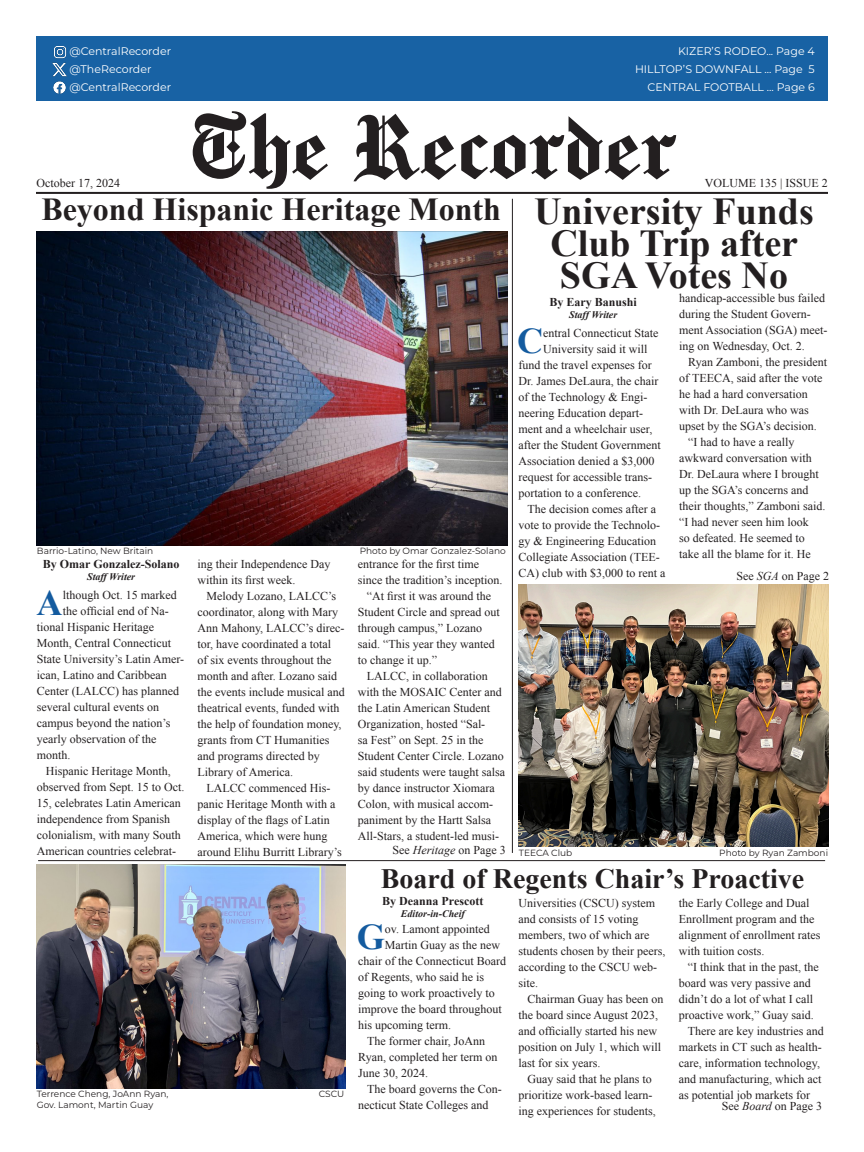
<style>
.page{position:relative;width:864px;height:1152px;background:#fff}
.page>*{position:absolute;margin:0;border:0;box-sizing:border-box;transform-origin:0 0}
.Masthead{font:103px "Chomsky";color:#231f20}
.Headline{font:700 38px/32px "Times New Roman";color:#231f20;text-align:center}
.Dropcap{font:700 36.2px "Times New Roman";color:#145b9f}
.Headline-2{font:700 32px "Times New Roman";color:#231f20}
.Headline-3{font:700 28px "Times New Roman";color:#231f20}
.Dropcap-2{font:12px/16px "Times New Roman";color:#231f20}
.Byline{font:700 12px "Times New Roman";color:#231f20}
.Stand_Alone{font:12px "Times New Roman";color:#231f20}
.t1{font:11px "Montserrat";color:#fff}
.Byline-2{font:italic 700 10px "Times New Roman";color:#231f20}
.Photo_Caption{font:9px/11px "Montserrat";color:#231f20}
.s1{font-style:italic}
</style>
<div class="page">
<div style="left:36px;top:36px;width:792px;height:65px;background:#1862a4"></div>
<img style="left:53px;top:46px;width:14px;height:13px">
<img style="left:52px;top:62px;width:15px;height:15px">
<img style="left:53px;top:81px;width:13px;height:13px">
<hr style="left:36px;top:192px;width:792px;height:2px;background:#231f20">
<img style="left:519px;top:584px;width:310px;height:263px">
<img style="left:36px;top:865px;width:309px;height:224px">
<hr style="left:38px;top:860px;width:787px;height:1px;background:#231f20">
<img style="left:37px;top:231px;width:470px;height:314px">
<hr style="left:512px;top:199px;width:1px;height:654px;background:#231f20">
<p class="t1" style="left:69px;top:43px;width:103px">@CentralRecorder</p>
<p class="t1" style="left:69px;top:61px;width:84px">@TheRecorder</p>
<p class="t1" style="left:69px;top:79px;width:103px">@CentralRecorder</p>
<p class="t1" style="left:678px;top:43px;width:138px">KIZER’S RODEO... Page 4</p>
<p class="t1" style="left:635px;top:61px;width:181px">HILLTOP’S DOWNFALL ... Page 5</p>
<p class="t1" style="left:648px;top:79px;width:169px">CENTRAL FOOTBALL ... Page 6</p>
<p class="Masthead" style="left:185px;top:87px;width:492px">The Recorder</p>
<p class="Stand_Alone" style="left:37px;top:175px;width:85px">October 17, 2024</p>
<p class="Stand_Alone" style="left:705px;top:175px;width:125px">VOLUME 135 | ISSUE 2</p>
<p class="Headline" style="left:534px;top:195px;width:281px">University Funds<br>Club Trip after<br>SGA Votes No</p>
<p class="Dropcap" style="left:517px;top:316px;width:28px">C</p>
<p class="Dropcap-2" style="left:543px;top:325px;width:117px">entral Connecticut State</p>
<p class="Headline-2" style="left:41px;top:188px;width:461px">Beyond Hispanic Heritage Month</p>
<p class="Dropcap-2" style="left:679px;top:290px;width:150px">handicap-accessible bus failed during the Student Govern&shy;ment Association (SGA) meet&shy;ing on Wednesday, Oct. 2.</p>
<p class="Dropcap-2" style="left:679px;top:354px;width:149px;text-indent:9px">Ryan Zamboni, the president of TEECA, said after the vote he had a hard conversation with Dr. DeLaura who was upset by the SGA’s decision.</p>
<p class="Dropcap-2" style="left:679px;top:434px;width:148px;text-indent:9px">“I had to have a really awkward conversation with<br>Dr. DeLaura where I brought up the SGA’s concerns and their thoughts,” Zamboni said. “I had never seen him look<br>so defeated. He seemed to take all the blame for it. He</p>
<p class="Byline" style="left:550px;top:294px;width:89px">By Eary Banushi</p>
<p class="Byline-2" style="left:569px;top:308px;width:50px">Staff Writer</p>
<p class="Dropcap-2" style="left:543px;top:341px;width:106px">University said it will</p>
<p class="Dropcap-2" style="left:519px;top:357px;width:135px">fund the travel expenses for</p>
<p class="Dropcap-2" style="left:519px;top:373px;width:141px">Dr. James DeLaura, the chair</p>
<p class="Dropcap-2" style="left:519px;top:389px;width:130px">of the Technology &amp; Engi-</p>
<p class="Dropcap-2" style="left:519px;top:405px;width:126px">neering Education depart-</p>
<p class="Dropcap-2" style="left:519px;top:421px;width:135px">ment and a wheelchair user,</p>
<p class="Dropcap-2" style="left:519px;top:437px;width:144px">after the Student Government</p>
<p class="Dropcap-2" style="left:519px;top:453px;width:137px">Association denied a $3,000</p>
<p class="Dropcap-2" style="left:519px;top:469px;width:135px">request for accessible trans-</p>
<p class="Dropcap-2" style="left:519px;top:485px;width:124px">portation to a conference.</p>
<p class="Dropcap-2" style="left:519px;top:501px;width:148px;text-indent:9px">The decision comes after a vote to provide the Technolo&shy;gy &amp; Engineering Education<br>Collegiate Association (TEE-<br>CA) club with $3,000 to rent a</p>
<p class="Photo_Caption" style="left:37px;top:545px;width:118px">Barrio-Latino, New Britain</p>
<p class="Photo_Caption" style="left:360px;top:545px;width:148px">Photo by Omar Gonzalez-Solano</p>
<p class="Dropcap-2" style="left:358px;top:555px;width:146px">entrance for the first time since the tradition’s inception.</p>
<p class="Dropcap-2" style="left:358px;top:587px;width:143px;text-indent:9px">“At first it was around the<br>Student Circle and spread out through campus,” Lozano said. “This year they wanted to change it up.”</p>
<p class="Dropcap-2" style="left:358px;top:667px;width:149px;text-indent:9px">LALCC, in collaboration with the MOSAIC Center and the Latin American Student<br>Organization, hosted “Sal-<br>sa Fest” on Sept. 25 in the<br>Student Center Circle. Lozano said students were taught salsa by dance instructor Xiomara<br>Colon, with musical accom&shy;paniment by the Hartt Salsa<br>All-Stars, a student-led musi-</p>
<p class="Dropcap-2" style="left:197px;top:555px;width:134px">ing their Independence Day within its first week.</p>
<p class="Dropcap-2" style="left:197px;top:587px;width:149px;text-indent:9px">Melody Lozano, LALCC’s coordinator, along with Mary<br>Ann Mahony, LALCC’s direc&shy;tor, have coordinated a total<br>of six events throughout the month and after. Lozano said the events include musical and theatrical events, funded with the help of foundation money, grants from CT Humanities and programs directed by<br>Library of America.</p>
<p class="Dropcap-2" style="left:197px;top:779px;width:146px;text-indent:9px">LALCC commenced His&shy;panic Heritage Month with a display of the flags of Latin<br>America, which were hung around Elihu Burritt Library’s</p>
<p class="Byline" style="left:43px;top:555px;width:138px">By Omar Gonzalez-Solano</p>
<p class="Byline-2" style="left:87px;top:569px;width:50px">Staff Writer</p>
<p class="Dropcap-2" style="left:737px;top:568px;width:94px">See <span class="s1">SGA</span> on Page 2</p>
<p class="Dropcap" style="left:37px;top:577px;width:28px">A</p>
<p class="Dropcap-2" style="left:63px;top:586px;width:115px">lthough Oct. 15 marked</p>
<p class="Dropcap-2" style="left:63px;top:602px;width:107px">the official end of Na-</p>
<p class="Dropcap-2" style="left:37px;top:618px;width:119px">tional Hispanic Heritage</p>
<p class="Dropcap-2" style="left:37px;top:634px;width:136px">Month, Central Connecticut</p>
<p class="Dropcap-2" style="left:37px;top:650px;width:149px">State University’s Latin Amer-</p>
<p class="Dropcap-2" style="left:37px;top:666px;width:131px">ican, Latino and Caribbean</p>
<p class="Dropcap-2" style="left:37px;top:682px;width:144px">Center (LALCC) has planned</p>
<p class="Dropcap-2" style="left:37px;top:698px;width:124px">several cultural events on</p>
<p class="Dropcap-2" style="left:37px;top:714px;width:135px">campus beyond the nation’s</p>
<p class="Dropcap-2" style="left:37px;top:730px;width:121px">yearly observation of the</p>
<p class="Dropcap-2" style="left:37px;top:746px;width:35px">month.</p>
<p class="Dropcap-2" style="left:37px;top:762px;width:149px;text-indent:9px">Hispanic Heritage Month, observed from Sept. 15 to Oct.<br>15, celebrates Latin American independence from Spanish colonialism, with many South<br>American countries celebrat-</p>
<p class="Dropcap-2" style="left:392px;top:842px;width:115px">See <span class="s1">Heritage</span> on Page 3</p>
<p class="Photo_Caption" style="left:519px;top:847px;width:55px">TEECA Club</p>
<p class="Photo_Caption" style="left:719px;top:847px;width:110px">Photo by Ryan Zamboni</p>
<p class="Photo_Caption" style="left:37px;top:1088px;width:133px">Terrence Cheng, JoAnn Ryan,<br>Gov. Lamont, Martin Guay</p>
<p class="Photo_Caption" style="left:319px;top:1088px;width:27px">CSCU</p>
<p class="Headline-3" style="left:381px;top:860px;width:425px">Board of Regents Chair’s Proactive</p>
<p class="Byline" style="left:382px;top:893px;width:103px">By Deanna Prescott</p>
<p class="Byline-2" style="left:401px;top:907px;width:65px">Editor-in-Cheif</p>
<p class="Dropcap-2" style="left:519px;top:895px;width:148px">Universities (CSCU) system and consists of 15 voting members, two of which are students chosen by their peers, according to the CSCU web&shy;site.</p>
<p class="Dropcap-2" style="left:519px;top:991px;width:146px;text-indent:9px">Chairman Guay has been on the board since August 2023, and officially started his new position on July 1, which will last for six years.</p>
<p class="Dropcap-2" style="left:519px;top:1071px;width:139px;text-align:center">Guay said that he plans to prioritize work-based learn&shy;ing experiences for students,</p>
<p class="Dropcap-2" style="left:679px;top:895px;width:143px">the Early College and Dual<br>Enrollment program and the alignment of enrollment rates with tuition costs.</p>
<p class="Dropcap-2" style="left:679px;top:959px;width:141px;text-indent:9px">“I think that in the past, the board was very passive and didn’t do a lot of what I call proactive work,” Guay said.</p>
<p class="Dropcap-2" style="left:679px;top:1023px;width:146px;text-indent:9px">There are key industries and markets in CT such as health&shy;care, information technology, and manufacturing, which act as potential job markets for</p>
<p class="Dropcap" style="left:357px;top:912px;width:30px">G</p>
<p class="Dropcap-2" style="left:385px;top:921px;width:106px">ov. Lamont appointed</p>
<p class="Dropcap-2" style="left:385px;top:937px;width:117px">Martin Guay as the new</p>
<p class="Dropcap-2" style="left:358px;top:953px;width:149px">chair of the Connecticut Board</p>
<p class="Dropcap-2" style="left:358px;top:969px;width:127px">of Regents, who said he is</p>
<p class="Dropcap-2" style="left:358px;top:985px;width:138px">going to work proactively to</p>
<p class="Dropcap-2" style="left:358px;top:1001px;width:145px">improve the board throughout</p>
<p class="Dropcap-2" style="left:358px;top:1017px;width:94px">his upcoming term.</p>
<p class="Dropcap-2" style="left:358px;top:1033px;width:141px;text-indent:9px">The former chair, JoAnn<br>Ryan, completed her term on<br>June 30, 2024.</p>
<p class="Dropcap-2" style="left:358px;top:1081px;width:145px;text-indent:9px">The board governs the Con&shy;necticut State Colleges and</p>
<p class="Dropcap-2" style="left:722px;top:1098px;width:102px">See <span class="s1">Board</span> on Page 3</p>
</div>
